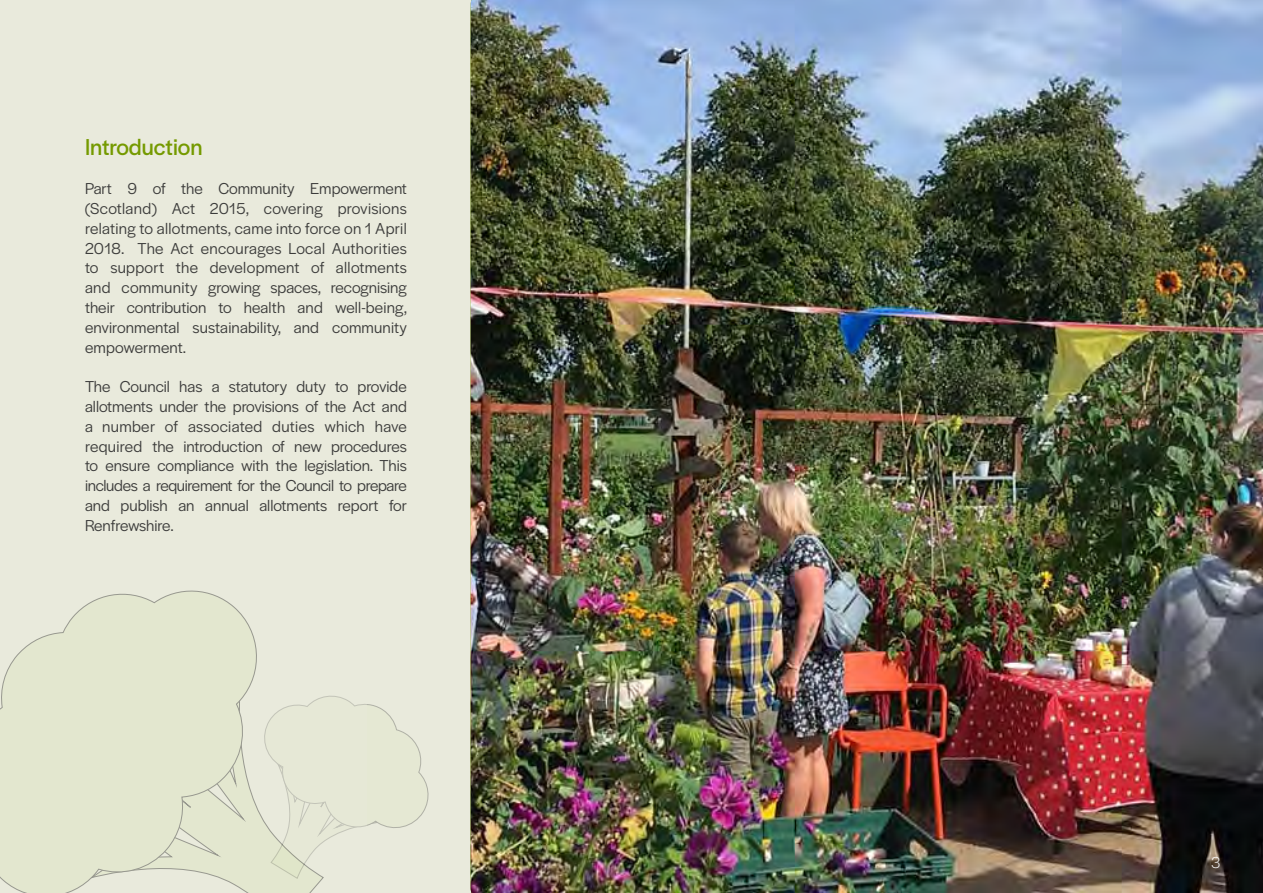
<style>
.page{position:relative;width:1263px;height:893px;background:#e9eadc}
.page>*{position:absolute;margin:0;border:0;box-sizing:border-box;transform-origin:0 0}
.t1{font:24px "Halyard Display";color:#759a00}
.t2{font:16.5px/19.8px "Halyard Display";color:#3c3c3b;text-align:justify}
.t3{font:300 16.5px "Halyard Display";color:#fff}
</style>
<div class="page">
<img style="left:471px;top:0;width:792px;height:893px">
<svg style="left:367px;top:704px;width:62px;height:124px"></svg>
<svg style="left:264px;top:696px;width:60px;height:197px"></svg>
<svg style="left:0;top:590px;width:264px;height:303px"></svg>
<p class="t1" style="left:85px;top:130px;width:119px">Introduction</p>
<p class="t2" style="left:85px;top:178px;width:324px">Part 9 of the Community Empowerment (Scotland) Act 2015, covering provisions relating to allotments, came into force on 1 April 2018. The Act encourages Local Authorities to support the development of allotments and community growing spaces, recognising their contribution to health and well-being, environmental sustainability, and community empowerment.</p>
<p class="t2" style="left:85px;top:376px;width:324px">The Council has a statutory duty to provide allotments under the provisions of the Act and a number of associated duties which have required the introduction of new procedures to ensure compliance with the legislation. This includes a requirement for the Council to prepare and publish an annual allotments report for Renfrewshire.</p>
<p class="t3" style="left:1211px;top:851px;width:11px">3</p>
</div>
